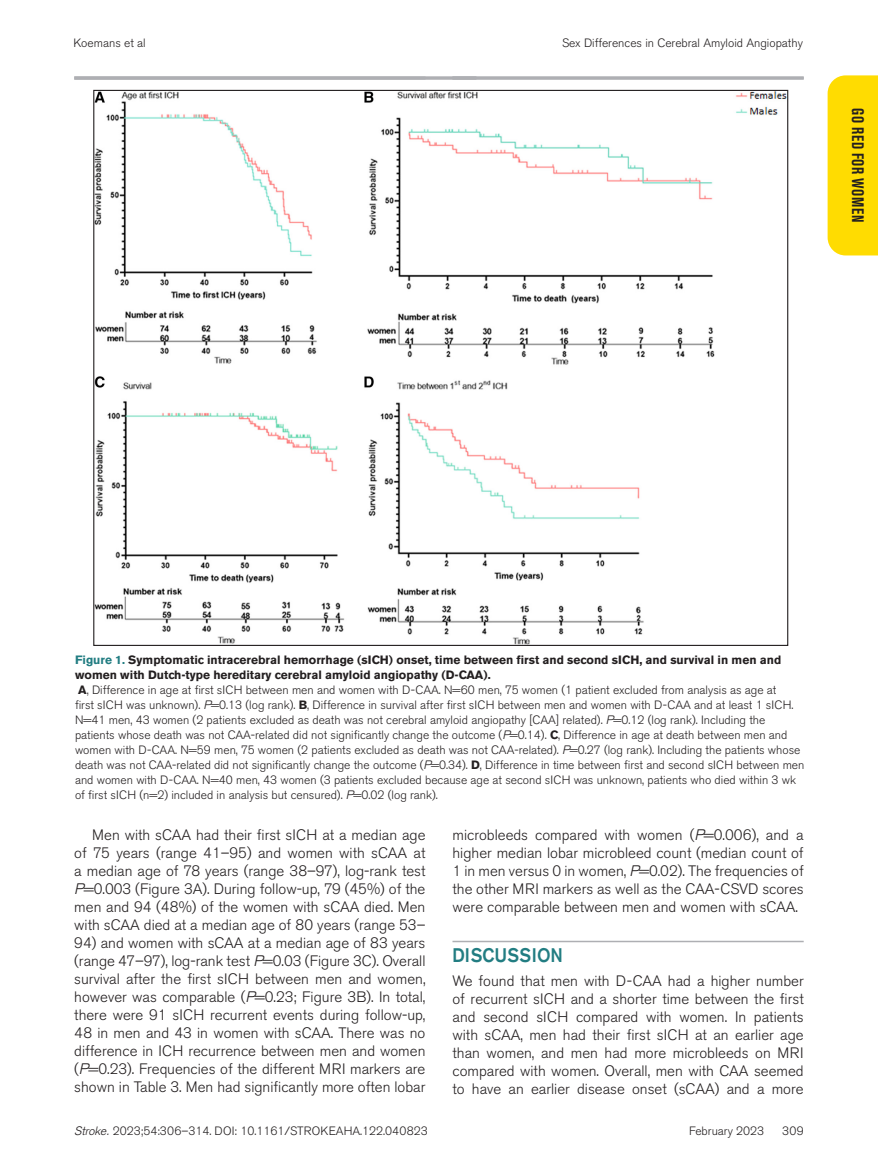
<style>
.page{position:relative;width:878px;height:1175px;background:#fff}
.page>*{position:absolute;margin:0;border:0;box-sizing:border-box;transform-origin:0 0}
.t1{font:500 19.5px "Akzidenz Grotesk BE";color:#227d82;scale:.9 1}
.t2{font:700 condensed 16.5px "Akzidenz Grotesk BE";color:#231f20;scale:.9 1}
.t3{font:300 15px/18px "Akzidenz Grotesk BE";color:#231f20;text-align:justify}
.t4{font:300 12px/15px "Akzidenz Grotesk BE";color:#231f20}
.s1{font-weight:700;color:#227d82}
.s2{font-weight:700}
.s3{font-family:"Akzidenz Grotesk";font-style:italic}
</style>
<div class="page">
<div style="left:827px;top:75px;width:51px;height:180px;background:#ffdc01"></div>
<hr style="left:74px;top:76px;width:402px;height:4px;background:#aeafb3">
<svg style="left:476px;top:76px;width:327px;height:4px"></svg>
<hr style="left:452px;top:940px;width:351px;height:2px;background:#aeafb3">
<img style="left:95px;top:92px;width:691px;height:552px">
<p class="t4" style="left:74px;top:36px;width:74px">Koemans et al</p>
<p class="t4" style="left:562px;top:36px;width:242px">Sex Differences in Cerebral Amyloid Angiopathy</p>
<p class="t2" style="left:867px;top:108px;width:127px;rotate:90deg">Go Red for Women</p>
<p class="t4" style="left:75px;top:652px;width:731px"><span class="s1">Figure 1.</span> <span class="s2">Symptomatic intracerebral hemorrhage (sICH) onset, time between first and second sICH, and survival in men and women with Dutch-type hereditary cerebral amyloid angiopathy (D-CAA).<br>A</span>, Difference in age at first sICH between men and women with D-CAA. N=60 men, 75 women (1 patient excluded from analysis as age at<br>first sICH was unknown). <span class="s3">P</span>=0.13 (log rank). <span class="s2">B</span>, Difference in survival after first sICH between men and women with D-CAA and at least 1 sICH.<br>N=41 men, 43 women (2 patients excluded as death was not cerebral amyloid angiopathy [CAA] related). <span class="s3">P</span>=0.12 (log rank). Including the patients whose death was not CAA-related did not significantly change the outcome (<span class="s3">P</span>=0.14). <span class="s2">C</span>, Difference in age at death between men and women with D-CAA. N=59 men, 75 women (2 patients excluded as death was not CAA-related). <span class="s3">P</span>=0.27 (log rank). Including the patients whose death was not CAA-related did not significantly change the outcome (<span class="s3">P</span>=0.34). <span class="s2">D</span>, Difference in time between first and second sICH between men and women with D-CAA. N=40 men, 43 women (3 patients excluded because age at second sICH was unknown, patients who died within 3 wk of first sICH (n=2) included in analysis but censured). <span class="s3">P</span>=0.02 (log rank).</p>
<p class="t3" style="left:74px;top:826px;width:353px;text-indent:18px">Men with sCAA had their first sICH at a median age of 75 years (range 41–95) and women with sCAA at a median age of 78 years (range 38–97), log-rank test <span class="s3">P</span>=0.003 (Figure 3A). During follow-up, 79 (45%) of the men and 94 (48%) of the women with sCAA died. Men with sCAA died at a median age of 80 years (range 53–</p>
<p class="t3" style="left:74px;top:934px;width:353px">94) and women with sCAA at a median age of 83 years (range 47–97), log-rank test <span class="s3">P</span>=0.03 (Figure 3C). Overall survival after the first sICH between men and women, however was comparable (<span class="s3">P</span>=0.23; Figure 3B). In total, there were 91 sICH recurrent events during follow-up, 48 in men and 43 in women with sCAA. There was no difference in ICH recurrence between men and women (<span class="s3">P</span>=0.23). Frequencies of the different MRI markers are shown in Table 3. Men had significantly more often lobar</p>
<p class="t3" style="left:452px;top:826px;width:353px">microbleeds compared with women (<span class="s3">P</span>=0.006), and a higher median lobar microbleed count (median count of 1 in men versus 0 in women, <span class="s3">P</span>=0.02). The frequencies of the other MRI markers as well as the CAA-CSVD scores were comparable between men and women with sCAA.</p>
<h1 class="t1" style="left:452px;top:943px;width:124px">DISCUSSION</h1>
<p class="t3" style="left:452px;top:971px;width:353px">We found that men with D-CAA had a higher number of recurrent sICH and a shorter time between the first and second sICH compared with women. In patients with sCAA, men had their first sICH at an earlier age than women, and men had more microbleeds on MRI compared with women. Overall, men with CAA seemed to have an earlier disease onset (sCAA) and a more</p>
<p class="t4" style="left:74px;top:1123px;width:355px"><span class="s3">Stroke.</span> 2023;54:306–314. DOI: 10.1161/STROKEAHA.122.040823</p>
<p class="t4" style="left:689px;top:1123px;width:76px">February 2023</p>
<p class="t4" style="left:782px;top:1123px;width:23px">309</p>
</div>
